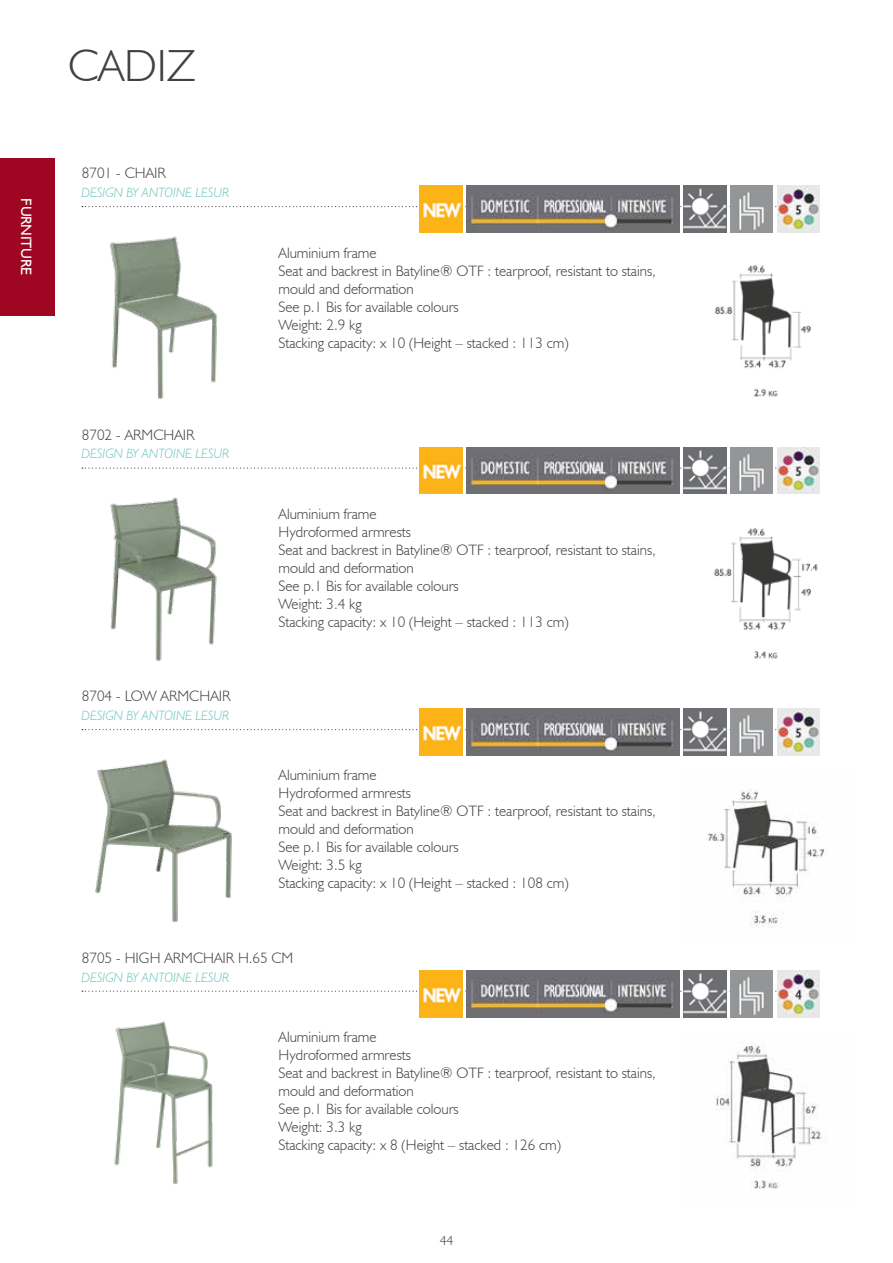
<style>
.page{position:relative;width:893px;height:1263px;background:#fff}
.page>*{position:absolute;margin:0;border:0;box-sizing:border-box;transform-origin:0 0}
.t1{font:300 45px "Humanist 521 BT";color:#414042}
.t2{font:300 15px/18px "Humanist 521 BT";color:#414042}
.t3{font:15px "Humanist 521 BT";letter-spacing:-.02em;color:#fff}
.t4{font:italic 300 13.5px "Humanist 521 BT";color:#6dc4bc}
.t5{font:300 13.5px "Humanist 521 BT";color:#414042}
</style>
<div class="page">
<svg style="left:82px;top:990px;width:695px;height:2px"></svg>
<img style="left:114px;top:1021px;width:99px;height:163px">
<img style="left:716px;top:1043px;width:111px;height:146px">
<img style="left:420px;top:970px;width:42px;height:47px">
<img style="left:467px;top:970px;width:212px;height:47px">
<img style="left:684px;top:970px;width:42px;height:47px">
<img style="left:730px;top:970px;width:43px;height:47px">
<img style="left:777px;top:970px;width:43px;height:47px">
<svg style="left:82px;top:729px;width:695px;height:1px"></svg>
<img style="left:95px;top:759px;width:137px;height:163px">
<img style="left:706px;top:788px;width:121px;height:140px">
<img style="left:420px;top:709px;width:42px;height:46px">
<img style="left:467px;top:709px;width:212px;height:46px">
<img style="left:684px;top:709px;width:42px;height:46px">
<img style="left:730px;top:709px;width:43px;height:46px">
<img style="left:777px;top:709px;width:43px;height:46px">
<svg style="left:82px;top:468px;width:695px;height:1px"></svg>
<img style="left:110px;top:497px;width:107px;height:164px">
<img style="left:714px;top:528px;width:104px;height:131px">
<img style="left:420px;top:447px;width:42px;height:47px">
<img style="left:467px;top:447px;width:212px;height:47px">
<img style="left:684px;top:447px;width:42px;height:47px">
<img style="left:730px;top:447px;width:43px;height:47px">
<img style="left:777px;top:447px;width:43px;height:47px">
<svg style="left:82px;top:206px;width:695px;height:1px"></svg>
<img style="left:110px;top:236px;width:107px;height:163px">
<img style="left:714px;top:265px;width:97px;height:132px">
<img style="left:420px;top:186px;width:42px;height:46px">
<img style="left:467px;top:186px;width:212px;height:46px">
<img style="left:684px;top:186px;width:42px;height:46px">
<img style="left:730px;top:186px;width:43px;height:46px">
<img style="left:777px;top:186px;width:43px;height:46px">
<div style="left:0;top:158px;width:54px;height:158px;background:#9e0621"></div>
<p class="t3" style="left:36px;top:198px;width:78px;rotate:90deg">FURNITURE</p>
<h1 class="t1" style="left:68px;top:38px;width:129px">CADIZ</h1>
<p class="t2" style="left:82px;top:164px;width:86px">8701 - CHAIR</p>
<p class="t4" style="left:82px;top:184px;width:149px">DESIGN BY ANTOINE LESUR</p>
<p class="t2" style="left:82px;top:425px;width:114px">8702 - ARMCHAIR</p>
<p class="t4" style="left:82px;top:446px;width:149px">DESIGN BY ANTOINE LESUR</p>
<p class="t2" style="left:82px;top:687px;width:150px">8704 - LOW ARMCHAIR</p>
<p class="t4" style="left:82px;top:707px;width:149px">DESIGN BY ANTOINE LESUR</p>
<p class="t2" style="left:278px;top:243px;width:379px">Aluminium frame<br>Seat and backrest in Batyline® OTF : tearproof, resistant to stains, mould and deformation<br>See p.1 Bis for available colours<br>Weight: 2.9 kg<br>Stacking capacity: x 10 (Height – stacked : 113 cm)</p>
<p class="t2" style="left:278px;top:504px;width:379px">Aluminium frame<br>Hydroformed armrests<br>Seat and backrest in Batyline® OTF : tearproof, resistant to stains, mould and deformation<br>See p.1 Bis for available colours<br>Weight: 3.4 kg<br>Stacking capacity: x 10 (Height – stacked : 113 cm)</p>
<p class="t2" style="left:278px;top:766px;width:379px">Aluminium frame<br>Hydroformed armrests<br>Seat and backrest in Batyline® OTF : tearproof, resistant to stains, mould and deformation<br>See p.1 Bis for available colours<br>Weight: 3.5 kg<br>Stacking capacity: x 10 (Height – stacked : 108 cm)</p>
<p class="t2" style="left:82px;top:948px;width:213px">8705 - HIGH ARMCHAIR H.65 CM</p>
<p class="t4" style="left:82px;top:969px;width:149px">DESIGN BY ANTOINE LESUR</p>
<p class="t2" style="left:278px;top:1027px;width:379px">Aluminium frame<br>Hydroformed armrests<br>Seat and backrest in Batyline® OTF : tearproof, resistant to stains, mould and deformation<br>See p.1 Bis for available colours<br>Weight: 3.3 kg<br>Stacking capacity: x 8 (Height – stacked : 126 cm)</p>
<p class="t5" style="left:440px;top:1232px;width:15px">44</p>
</div>
